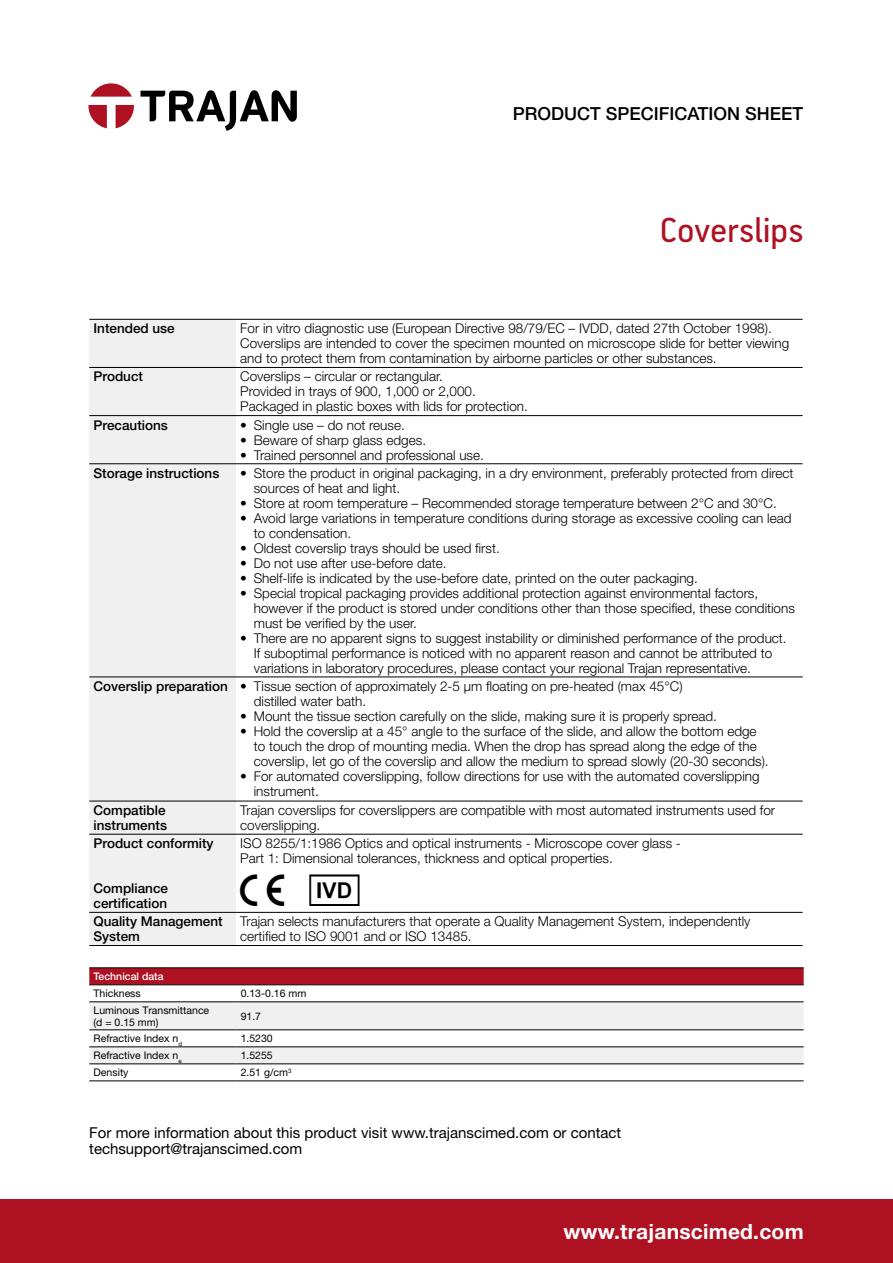
<style>
.page{position:relative;width:893px;height:1263px;background:#fff}
.page>*{position:absolute;margin:0;border:0;box-sizing:border-box;transform-origin:0 0}
.PSS_Red_Heading_-_PF{font:39px "PF Handbook Pro";letter-spacing:-.005em;color:#ae1122}
.Table_Text{font:31.5px "MDD ISO 15223 1";color:#000}
.www_trajanscimed_com{font:700 21px "Helvetica Neue LT Std";letter-spacing:.01em;color:#fff}
.PSS_Black_Heading{font:500 18px "Helvetica Neue LT Std";color:#000}
.Text{font:15px "Helvetica Neue LT Std";color:#000}
.PSS_Table_Text{font:300 13.5px/15px "Helvetica Neue LT Std";color:#000}
.PSS_Table_Text_Bold{font:500 13.5px/15px "Helvetica Neue LT Std";color:#000}
.Table_Text_Bold{font:500 13.5px "Helvetica Neue LT Std";color:#000}
.Table_Text-2{font:10.5px/12px "Helvetica Neue LT Std";color:#000}
.Table_Heading{font:500 10.5px "Helvetica Neue LT Std";color:#fff}
</style>
<div class="page">
<div style="left:89px;top:968px;width:715px;height:16px;background:#ae1122"></div>
<svg style="left:89px;top:985px;width:715px;height:80px"></svg>
<svg style="left:89px;top:1002px;width:715px;height:61px"></svg>
<hr style="left:89px;top:967px;width:147px;height:1px;background:#000">
<hr style="left:236px;top:967px;width:568px;height:1px;background:#000">
<hr style="left:236px;top:1029px;width:568px;height:1px;background:#000">
<hr style="left:236px;top:1046px;width:568px;height:1px;background:#000">
<hr style="left:236px;top:1063px;width:568px;height:1px;background:#000">
<hr style="left:89px;top:1029px;width:147px;height:1px;background:#000">
<hr style="left:89px;top:1046px;width:147px;height:1px;background:#000">
<hr style="left:89px;top:1063px;width:147px;height:1px;background:#000">
<hr style="left:89px;top:1080px;width:147px;height:1px;background:#000">
<hr style="left:236px;top:1080px;width:568px;height:1px;background:#000">
<hr style="left:89px;top:1001px;width:147px;height:1px;background:#000">
<hr style="left:236px;top:1001px;width:568px;height:1px;background:#000">
<hr style="left:89px;top:984px;width:147px;height:1px;background:#000">
<hr style="left:236px;top:984px;width:568px;height:1px;background:#000">
<svg style="left:140px;top:90px;width:157px;height:41px"></svg>
<svg style="left:91px;top:83px;width:41px;height:14px"></svg>
<svg style="left:116px;top:105px;width:18px;height:23px"></svg>
<svg style="left:88px;top:105px;width:19px;height:23px"></svg>
<div style="left:0;top:1199px;width:893px;height:64px;background:#ae1122"></div>
<div style="left:89px;top:320px;width:147px;height:625px;background:#f0f0f0"></div>
<hr style="left:89px;top:319px;width:147px;height:1px;background:#000">
<hr style="left:236px;top:319px;width:567px;height:1px;background:#000">
<hr style="left:89px;top:367px;width:147px;height:1px;background:#000">
<hr style="left:236px;top:367px;width:567px;height:1px;background:#000">
<hr style="left:89px;top:415px;width:147px;height:1px;background:#000">
<hr style="left:236px;top:415px;width:567px;height:1px;background:#000">
<hr style="left:89px;top:463px;width:147px;height:1px;background:#000">
<hr style="left:236px;top:463px;width:567px;height:1px;background:#000">
<hr style="left:89px;top:676px;width:147px;height:1px;background:#000">
<hr style="left:236px;top:676px;width:567px;height:1px;background:#000">
<hr style="left:89px;top:801px;width:147px;height:1px;background:#000">
<hr style="left:236px;top:801px;width:567px;height:1px;background:#000">
<hr style="left:89px;top:834px;width:147px;height:1px;background:#000">
<hr style="left:236px;top:834px;width:567px;height:1px;background:#000">
<hr style="left:89px;top:912px;width:147px;height:1px;background:#000">
<hr style="left:236px;top:912px;width:567px;height:1px;background:#000">
<hr style="left:89px;top:945px;width:147px;height:1px;background:#000">
<hr style="left:236px;top:945px;width:567px;height:1px;background:#000">
<p class="PSS_Black_Heading" style="left:513px;top:103px;width:292px">PRODUCT SPECIFICATION SHEET</p>
<p class="PSS_Red_Heading_-_PF" style="left:660px;top:206px;width:145px">Coverslips</p>
<p class="PSS_Table_Text_Bold" style="left:94px;top:321px;width:83px">Intended use</p>
<p class="PSS_Table_Text" style="left:240px;top:321px;width:533px">For in vitro diagnostic use (European Directive 98/79/EC – IVDD, dated 27th October 1998).</p>
<p class="PSS_Table_Text" style="left:240px;top:336px;width:550px">Coverslips are intended to cover the specimen mounted on microscope slide for better viewing and to protect them from contamination by airborne particles or other substances.</p>
<p class="PSS_Table_Text_Bold" style="left:94px;top:369px;width:51px">Product</p>
<p class="PSS_Table_Text" style="left:240px;top:369px;width:204px">Coverslips – circular or rectangular.</p>
<p class="PSS_Table_Text" style="left:240px;top:384px;width:237px">Provided in trays of 900, 1,000 or 2,000.</p>
<p class="PSS_Table_Text" style="left:240px;top:399px;width:289px">Packaged in plastic boxes with lids for protection.</p>
<p class="PSS_Table_Text_Bold" style="left:94px;top:417px;width:76px">Precautions</p>
<p class="PSS_Table_Text" style="left:240px;top:417px;width:166px">• Single use – do not reuse.</p>
<p class="PSS_Table_Text" style="left:240px;top:432px;width:187px">• Beware of sharp glass edges.</p>
<p class="PSS_Table_Text" style="left:240px;top:447px;width:245px">• Trained personnel and professional use.</p>
<p class="PSS_Table_Text_Bold" style="left:94px;top:465px;width:127px">Storage instructions</p>
<p class="PSS_Table_Text" style="left:254px;top:465px;width:541px;text-indent:-14px">• Store the product in original packaging, in a dry environment, preferably protected from direct sources of heat and light.</p>
<p class="PSS_Table_Text" style="left:240px;top:495px;width:538px">• Store at room temperature – Recommended storage temperature between 2°C and 30°C.</p>
<p class="PSS_Table_Text" style="left:254px;top:510px;width:539px;text-indent:-14px">• Avoid large variations in temperature conditions during storage as excessive cooling can lead to condensation.</p>
<p class="PSS_Table_Text" style="left:240px;top:540px;width:261px">• Oldest coverslip trays should be used first.</p>
<p class="PSS_Table_Text" style="left:240px;top:555px;width:208px">• Do not use after use-before date.</p>
<p class="PSS_Table_Text" style="left:240px;top:570px;width:459px">• Shelf-life is indicated by the use-before date, printed on the outer packaging.</p>
<p class="PSS_Table_Text" style="left:254px;top:585px;width:543px;text-indent:-14px">• Special tropical packaging provides additional protection against environmental factors, however if the product is stored under conditions other than those specified, these conditions must be verified by the user.</p>
<p class="PSS_Table_Text" style="left:254px;top:630px;width:534px;text-indent:-14px">• There are no apparent signs to suggest instability or diminished performance of the product.<br>If suboptimal performance is noticed with no apparent reason and cannot be attributed to variations in laboratory procedures, please contact your regional Trajan representative.</p>
<p class="PSS_Table_Text_Bold" style="left:94px;top:678px;width:136px">Coverslip preparation</p>
<p class="PSS_Table_Text" style="left:254px;top:678px;width:430px;text-indent:-14px">• Tissue section of approximately 2-5 µm floating on pre-heated (max 45°C) distilled water bath.</p>
<p class="PSS_Table_Text" style="left:240px;top:708px;width:478px">• Mount the tissue section carefully on the slide, making sure it is properly spread.</p>
<p class="PSS_Table_Text" style="left:254px;top:723px;width:516px;text-indent:-14px">• Hold the coverslip at a 45° angle to the surface of the slide, and allow the bottom edge to touch the drop of mounting media. When the drop has spread along the edge of the coverslip, let go of the coverslip and allow the medium to spread slowly (20-30 seconds).</p>
<p class="PSS_Table_Text" style="left:254px;top:768px;width:507px;text-indent:-14px">• For automated coverslipping, follow directions for use with the automated coverslipping instrument.</p>
<p class="PSS_Table_Text_Bold" style="left:94px;top:802px;width:75px">Compatible instruments</p>
<p class="PSS_Table_Text" style="left:240px;top:802px;width:536px">Trajan coverslips for coverslippers are compatible with most automated instruments used for coverslipping.</p>
<p class="PSS_Table_Text_Bold" style="left:94px;top:836px;width:122px">Product conformity</p>
<p class="Table_Text_Bold" style="left:94px;top:880px;width:76px">Compliance</p>
<p class="Table_Text_Bold" style="left:94px;top:895px;width:75px">certification</p>
<p class="PSS_Table_Text" style="left:240px;top:835px;width:442px">ISO 8255/1:1986 Optics and optical instruments - Microscope cover glass -<br>Part 1: Dimensional tolerances, thickness and optical properties.</p>
<p class="Table_Text" style="left:240px;top:874px;width:121px">C V</p>
<p class="PSS_Table_Text_Bold" style="left:94px;top:914px;width:131px">Quality Management</p>
<p class="PSS_Table_Text_Bold" style="left:94px;top:929px;width:48px">System</p>
<p class="PSS_Table_Text" style="left:240px;top:914px;width:512px">Trajan selects manufacturers that operate a Quality Management System, independently certified to ISO 9001 and or ISO 13485.</p>
<p class="Table_Heading" style="left:94px;top:970px;width:72px">Technical data</p>
<p class="Table_Text-2" style="left:94px;top:987px;width:49px">Thickness</p>
<p class="Table_Text-2" style="left:241px;top:987px;width:67px">0.13-0.16 mm</p>
<p class="Table_Text-2" style="left:94px;top:1004px;width:117px">Luminous Transmittance (d = 0.15 mm)</p>
<p class="Table_Text-2" style="left:241px;top:1010px;width:22px">91.7</p>
<p class="Table_Text-2" style="left:94px;top:1032px;width:90px">Refractive Index n<sub>d</sub></p>
<p class="Table_Text-2" style="left:241px;top:1032px;width:34px">1.5230</p>
<p class="Table_Text-2" style="left:94px;top:1049px;width:90px">Refractive Index n<sub>e</sub></p>
<p class="Table_Text-2" style="left:241px;top:1049px;width:34px">1.5255</p>
<p class="Table_Text-2" style="left:94px;top:1066px;width:37px">Density</p>
<p class="Table_Text-2" style="left:241px;top:1066px;width:52px">2.51 g/cm<sup>3</sup></p>
<p class="Text" style="left:89px;top:1123px;width:534px">For more information about this product visit www.trajanscimed.com or contact</p>
<p class="Text" style="left:89px;top:1140px;width:214px">techsupport@trajanscimed.com</p>
<p class="www_trajanscimed_com" style="left:563px;top:1218px;width:242px">www.trajanscimed.com</p>
</div>
